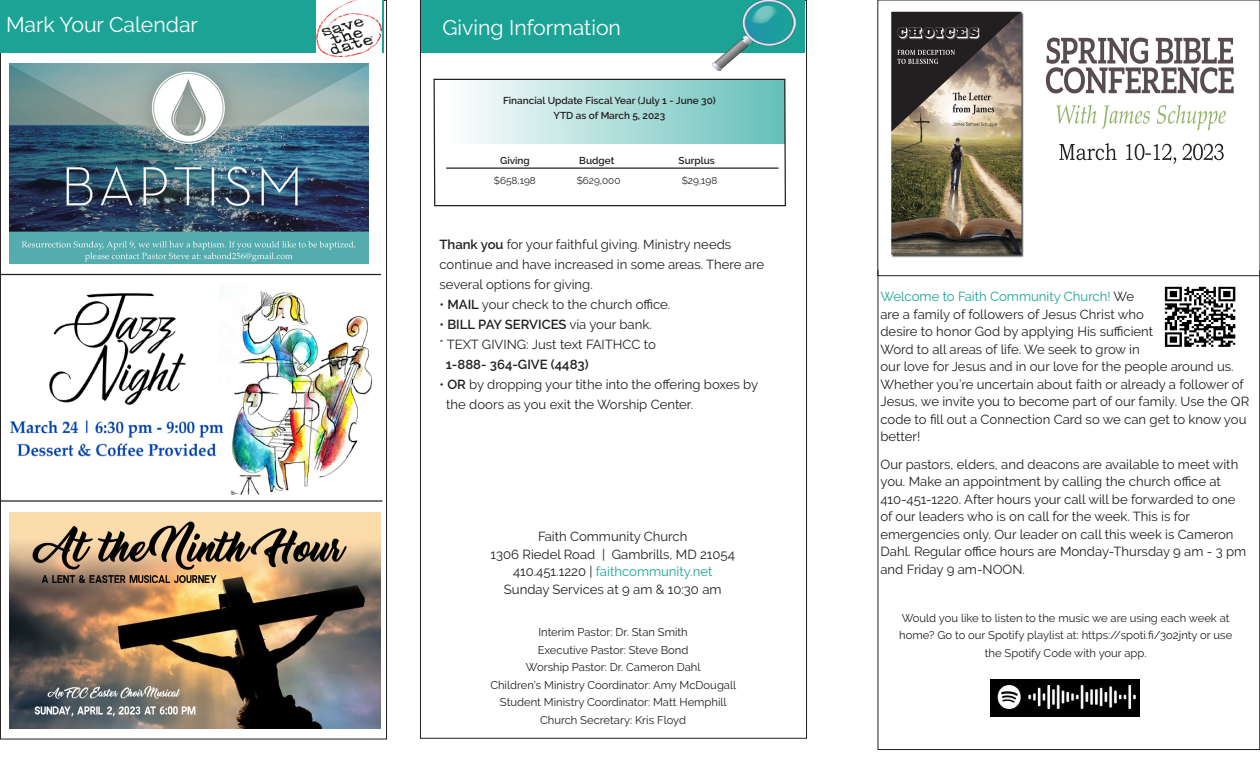
<style>
.page{position:relative;width:1260px;height:765px;background:#fff}
.page>*{position:absolute;margin:0;border:0;box-sizing:border-box;transform-origin:0 0}
.t1{font:21.25px "Raleway";color:#fff}
.t2{font:13.12px/17.5px "Raleway";color:#231f20}
.t3{font:600 13.12px "Raleway";color:#231f20}
.t4{font:11.25px/17.5px "Raleway";color:#231f20;text-align:center}
.t5{font:600 10px/15px "Raleway";color:#231f20;text-align:center}
.t6{font:10px "Raleway";color:#231f20}
.s1{font-weight:600}
.s2{font-weight:400}
.s3{color:#1ba496}
</style>
<div class="page">
<svg style="left:433px;top:78px;width:353px;height:129px"></svg>
<img style="left:891px;top:11px;width:343px;height:247px">
<img style="left:991px;top:679px;width:149px;height:37px">
<div style="left:0;top:0;width:384px;height:52px;background:#1ba496"></div>
<img style="left:1164px;top:286px;width:72px;height:61px">
<hr style="left:446px;top:168px;width:332px;height:1px;background:#231f20">
<img style="left:317px;top:0;width:65px;height:57px">
<div style="left:422px;top:0;width:384px;height:52px;background:#1ba496"></div>
<img style="left:712px;top:0;width:84px;height:71px">
<img style="left:9px;top:63px;width:360px;height:201px">
<img style="left:10px;top:287px;width:363px;height:208px">
<hr style="left:0;top:274px;width:381px;height:1px;background:#231f20">
<hr style="left:0;top:500px;width:382px;height:2px;background:#231f20">
<img style="left:9px;top:512px;width:372px;height:217px">
<p class="t1" style="left:6px;top:12px;width:194px">Mark Your Calendar</p>
<p class="t1" style="left:442px;top:15px;width:180px">Giving Information</p>
<p class="t5" style="left:503px;top:93px;width:214px">Financial Update Fiscal Year (July 1 - June 30)<br>YTD as of March 5, 2023</p>
<p class="t5" style="left:500px;top:153px;width:31px">Giving</p>
<p class="t5" style="left:579px;top:153px;width:37px">Budget</p>
<p class="t5" style="left:679px;top:153px;width:38px">Surplus</p>
<p class="t6" style="left:494px;top:174px;width:43px">$658,198</p>
<p class="t6" style="left:577px;top:174px;width:45px">$629,000</p>
<p class="t6" style="left:682px;top:174px;width:37px">$29,198</p>
<p class="t2" style="left:440px;top:235px;width:326px;line-height:20px"><span class="s1">Thank you</span> for your faithful giving. Ministry needs continue and have increased in some areas. There are several options for giving.</p>
<p class="t2" style="left:440px;top:296px;width:232px">• <span class="s1">MAIL</span> your check to the church office.</p>
<p class="t3" style="left:440px;top:317px;width:214px"><span class="s2">•</span> BILL PAY SERVICES <span class="s2">via your bank.</span></p>
<p class="t2" style="left:446px;top:335px;width:211px;line-height:20px;text-indent:-6px">* TEXT GIVING: Just text FAITHCC to<br><span class="s1">1-888- 364-GIVE (4483)</span></p>
<p class="t2" style="left:446px;top:375px;width:314px;line-height:20px;text-indent:-7px">• <span class="s1">OR</span> by dropping your tithe into the offering boxes by the doors as you exit the Worship Center.</p>
<p class="t2" style="left:491px;top:528px;width:246px;text-align:center">Faith Community Church<br>1306 Riedel Road | Gambrills, MD 21054</p>
<p class="t2" style="left:504px;top:563px;width:219px;text-align:center">410.451.1220 | <span class="s3">faithcommunity.net<br></span>Sunday Services at 9 am &amp; 10:30 am</p>
<p class="t4" style="left:526px;top:623px;width:176px">Interim Pastor: Dr. Stan Smith<br>Executive Pastor: Steve Bond<br>Worship Pastor: Dr. Cameron Dahl</p>
<p class="t4" style="left:490px;top:676px;width:247px">Children’s Ministry Coordinator: Amy McDougall<br>Student Ministry Coordinator: Matt Hemphill<br>Church Secretary: Kris Floyd</p>
<p class="t2" style="left:881px;top:288px;width:370px"><span class="s3">Welcome to Faith Community Church!</span> We<br>are a family of followers of Jesus Christ who<br>desire to honor God by applying His sufficient<br>Word to all areas of life. We seek to grow in<br>our love for Jesus and in our love for the people around us.<br>Whether you’re uncertain about faith or already a follower of Jesus, we invite you to become part of our family. Use the QR code to fill out a Connection Card so we can get to know you better!</p>
<p class="t2" style="left:881px;top:455px;width:367px">Our pastors, elders, and deacons are available to meet with you. Make an appointment by calling the church office at 410-451-1220. After hours your call will be forwarded to one of our leaders who is on call for the week. This is for emergencies only. Our leader on call this week is Cameron Dahl. Regular office hours are Monday-Thursday 9 am - 3 pm and Friday 9 am-NOON.</p>
<p class="t4" style="left:899px;top:609px;width:335px">Would you like to listen to the music we are using each week at home? Go to our Spotify playlist at: https://spoti.fi/3o2jnty or use the Spotify Code with your app.</p>
</div>
